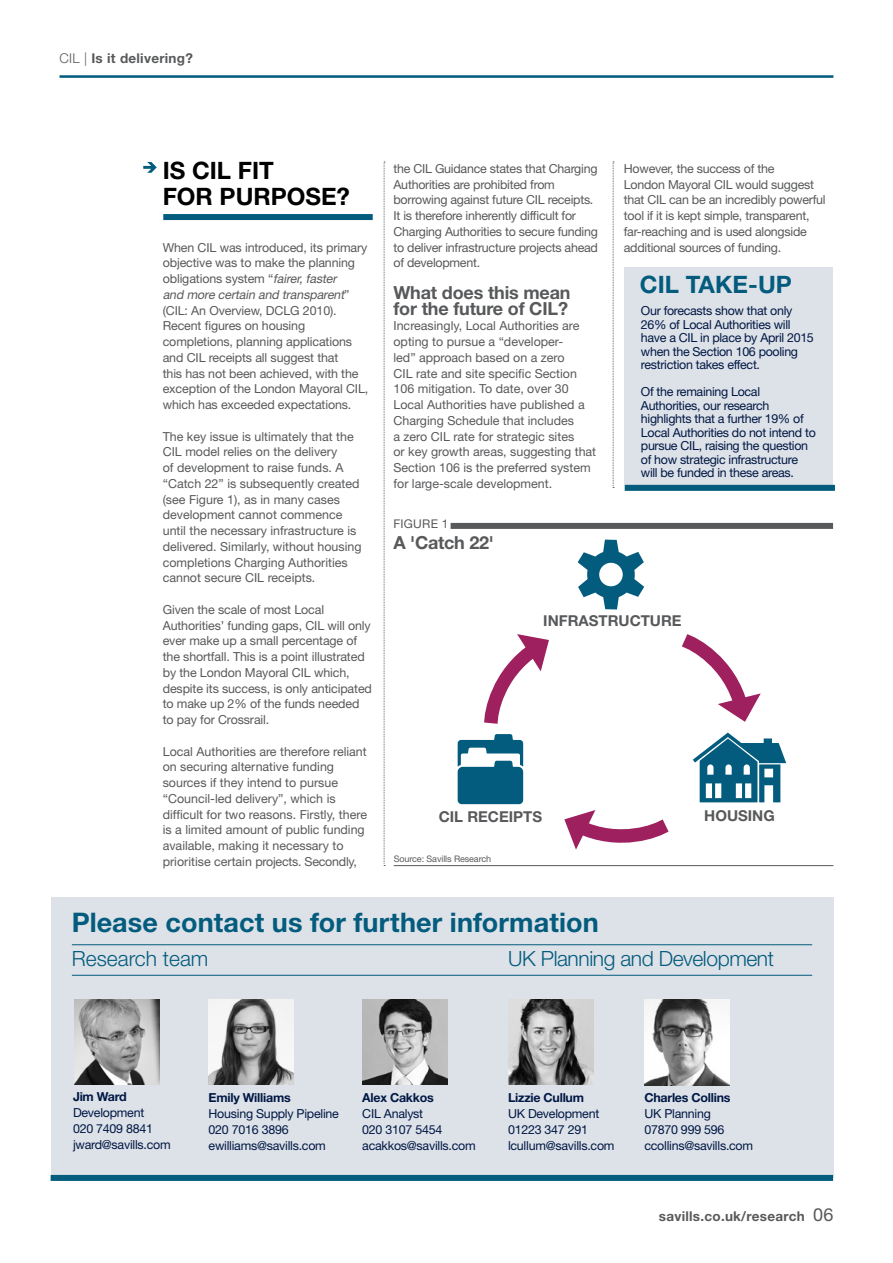
<style>
.page{position:relative;width:893px;height:1263px;background:#fff}
.page>*{position:absolute;margin:0;border:0;box-sizing:border-box;transform-origin:0 0}
.t1{font:700 27px "Helvetica Neue LT Std";letter-spacing:.005em;color:#035c7d}
.t2{font:700 24px/25.5px "Helvetica Neue LT Std";color:#000}
.t3{font:700 24px "Helvetica Neue LT Std";letter-spacing:.005em;color:#035c7d}
.t4{font:300 21px "Helvetica Neue LT Std";letter-spacing:-.02em;color:#035c7d}
.t5{font:300 21px "Helvetica Neue LT Std";color:#035c7d}
.t6{font:700 18px/15.8px "Helvetica Neue LT Std";letter-spacing:-.01em;color:#58595b}
.t7{font:700 15px "Helvetica Neue LT Std";color:#58595b}
.t8{font:700 13.5px "Helvetica Neue LT Std";letter-spacing:.02em;color:#58595b}
.t9{font:12.45px/15.8px "Helvetica Neue LT Std";letter-spacing:-.01em;color:#58595b}
.t10{font:12.45px/15.8px "Helvetica Neue LT Std";letter-spacing:-.025em;color:#001844}
.t11{font:700 12.45px "Helvetica Neue LT Std";letter-spacing:-.02em;color:#001844}
.t12{font:12px "Helvetica Neue LT Std";color:#58595b}
.t13{font:9px "Helvetica Neue LT Std";letter-spacing:-.01em;color:#58595b}
.s1{font-weight:300}
.s2{font-style:italic}
.s3{font-weight:400;font-size:18px}
</style>
<div class="page">
<hr style="left:60px;top:75px;width:773px;height:3px;background:#035c7d">
<svg style="left:613px;top:162px;width:1px;height:326px"></svg>
<svg style="left:143px;top:162px;width:14px;height:11px"></svg>
<svg style="left:384px;top:162px;width:1px;height:704px"></svg>
<div style="left:163px;top:214px;width:210px;height:6px;background:#035c7d"></div>
<div style="left:51px;top:897px;width:782px;height:281px;background:#dde1e8"></div>
<img style="left:209px;top:1000px;width:85px;height:85px">
<img style="left:362px;top:1000px;width:85px;height:85px">
<hr style="left:72px;top:944px;width:740px;height:1px;background:#035c7d">
<hr style="left:72px;top:975px;width:740px;height:1px;background:#035c7d">
<img style="left:508px;top:1000px;width:85px;height:85px">
<div style="left:51px;top:1175px;width:782px;height:6px;background:#035c7d"></div>
<img style="left:74px;top:999px;width:85px;height:85px">
<div style="left:451px;top:523px;width:382px;height:6px;background:#58595b"></div>
<hr style="left:394px;top:865px;width:439px;height:1px;background:#58595b">
<svg style="left:578px;top:540px;width:66px;height:69px"></svg>
<svg style="left:458px;top:634px;width:328px;height:216px"></svg>
<img style="left:644px;top:1000px;width:85px;height:85px">
<div style="left:624px;top:267px;width:209px;height:224px;background:#dde1e8"></div>
<div style="left:625px;top:485px;width:210px;height:6px;background:#035c7d"></div>
<p class="t8" style="left:60px;top:50px;width:135px"><span class="s1">CIL |</span> Is it delivering?</p>
<h2 class="t2" style="left:163px;top:157px;width:189px">Is CIL fit<br>for purpose?</h2>
<p class="t9" style="left:163px;top:239px;width:207px">When CIL was introduced, its primary objective was to make the planning obligations system “<span class="s2">fairer,faster<br>and more certain and transparent</span>” (CIL: An Overview, DCLG 2010).<br>Recent figures on housing completions, planning applications and CIL receipts all suggest that<br>this has not been achieved, with the exception of the London Mayoral CIL, which has exceeded expectations.</p>
<p class="t9" style="left:163px;top:428px;width:200px">The key issue is ultimately that the CIL model relies on the delivery<br>of development to raise funds. A “Catch 22” is subsequently created (see Figure 1), as in many cases development cannot commence until the necessary infrastructure is delivered. Similarly, without housing completions Charging Authorities cannot secure CIL receipts.</p>
<p class="t9" style="left:163px;top:601px;width:211px">Given the scale of most Local Authorities’ funding gaps, CIL will only ever make up a small percentage of the shortfall. This is a point illustrated by the London Mayoral CIL which, despite its success, is only anticipated to make up 2% of the funds needed to pay for Crossrail.</p>
<p class="t9" style="left:163px;top:743px;width:206px">Local Authorities are therefore reliant on securing alternative funding sources if they intend to pursue “Council-led delivery”, which is difficult for two reasons. Firstly, there is a limited amount of public funding available, making it necessary to prioritise certain projects. Secondly,</p>
<p class="t9" style="left:393px;top:160px;width:206px">the CIL Guidance states that Charging Authorities are prohibited from borrowing against future CIL receipts.<br>It is therefore inherently difficult for Charging Authorities to secure funding to deliver infrastructure projects ahead of development.</p>
<h3 class="t6" style="left:393px;top:284px;width:179px">What does this mean for the future of CIL?</h3>
<p class="t9" style="left:393px;top:318px;width:204px">Increasingly, Local Authorities are opting to pursue a “developer-<br>led” approach based on a zero<br>CIL rate and site specific Section 106 mitigation. To date, over 30<br>Local Authorities have published a Charging Schedule that includes<br>a zero CIL rate for strategic sites<br>or key growth areas, suggesting that Section 106 is the preferred system for large-scale development.</p>
<p class="t12" style="left:393px;top:517px;width:29px">Figure</p>
<p class="t12" style="left:442px;top:517px;width:8px">1</p>
<h3 class="t6" style="left:393px;top:534px;width:102px">A 'Catch 22'</h3>
<p class="t9" style="left:624px;top:160px;width:203px">H owever, the success of the<br>London Mayoral CIL would suggest that CIL can be an incredibly powerful tool if it is kept simple, transparent, far-reaching and is used alongside additional sources of funding.</p>
<h2 class="t3" style="left:640px;top:270px;width:151px">CIL Take-up</h2>
<p class="t10" style="left:641px;top:304px;width:174px;line-height:13.5px">Our forecasts show that only<br>26% of Local Authorities will have a CIL in place by April 2015 when the Section 106 pooling restriction takes effect.</p>
<p class="t10" style="left:641px;top:385px;width:176px;line-height:13.5px">Of the remaining Local<br>Authorities, our research highlights that a further 19% of<br>Local Authorities do not intend to pursue CIL, raising the question of how strategic infrastructure will be funded in these areas.</p>
<p class="t7" style="left:543px;top:612px;width:138px">INFRASTRUCTURE</p>
<p class="t7" style="left:439px;top:808px;width:51px">CIL RECE</p>
<p class="t7" style="left:509px;top:808px;width:35px">IPTS</p>
<p class="t7" style="left:704px;top:806px;width:60px">HOUSING</p>
<p class="t13" style="left:394px;top:854px;width:99px">Source: Savills Research</p>
<h1 class="t1" style="left:72px;top:905px;width:528px">Please contact us for further information</h1>
<h3 class="t5" style="left:72px;top:946px;width:138px">Research team</h3>
<h3 class="t4" style="left:508px;top:946px;width:267px">UK Planning and Development</h3>
<p class="t11" style="left:73px;top:1089px;width:55px">Jim Ward</p>
<p class="t10" style="left:73px;top:1104px;width:99px">Development<br>020 7409 8841 jward@savills.com</p>
<p class="t11" style="left:209px;top:1090px;width:84px">Emily Williams</p>
<p class="t10" style="left:209px;top:1106px;width:132px">Housing Supply Pipeline<br>020 7016 3896 ewilliams@savills.com</p>
<p class="t11" style="left:362px;top:1090px;width:73px">Alex Cakkos</p>
<p class="t10" style="left:362px;top:1106px;width:115px">CIL Analyst<br>020 3107 5454 acakkos@savills.com</p>
<p class="t11" style="left:508px;top:1090px;width:78px">Lizzie Cullum</p>
<p class="t10" style="left:508px;top:1106px;width:108px">UK Development<br>01223 347 291 lcullum@savills.com</p>
<p class="t11" style="left:644px;top:1090px;width:88px">Charles Collins</p>
<p class="t10" style="left:644px;top:1106px;width:110px">UK Planning<br>07870 999 596 ccollins@savills.com</p>
<p class="t8" style="left:659px;top:1208px;width:176px">savills.co.uk/research <span class="s3">06</span></p>
</div>
